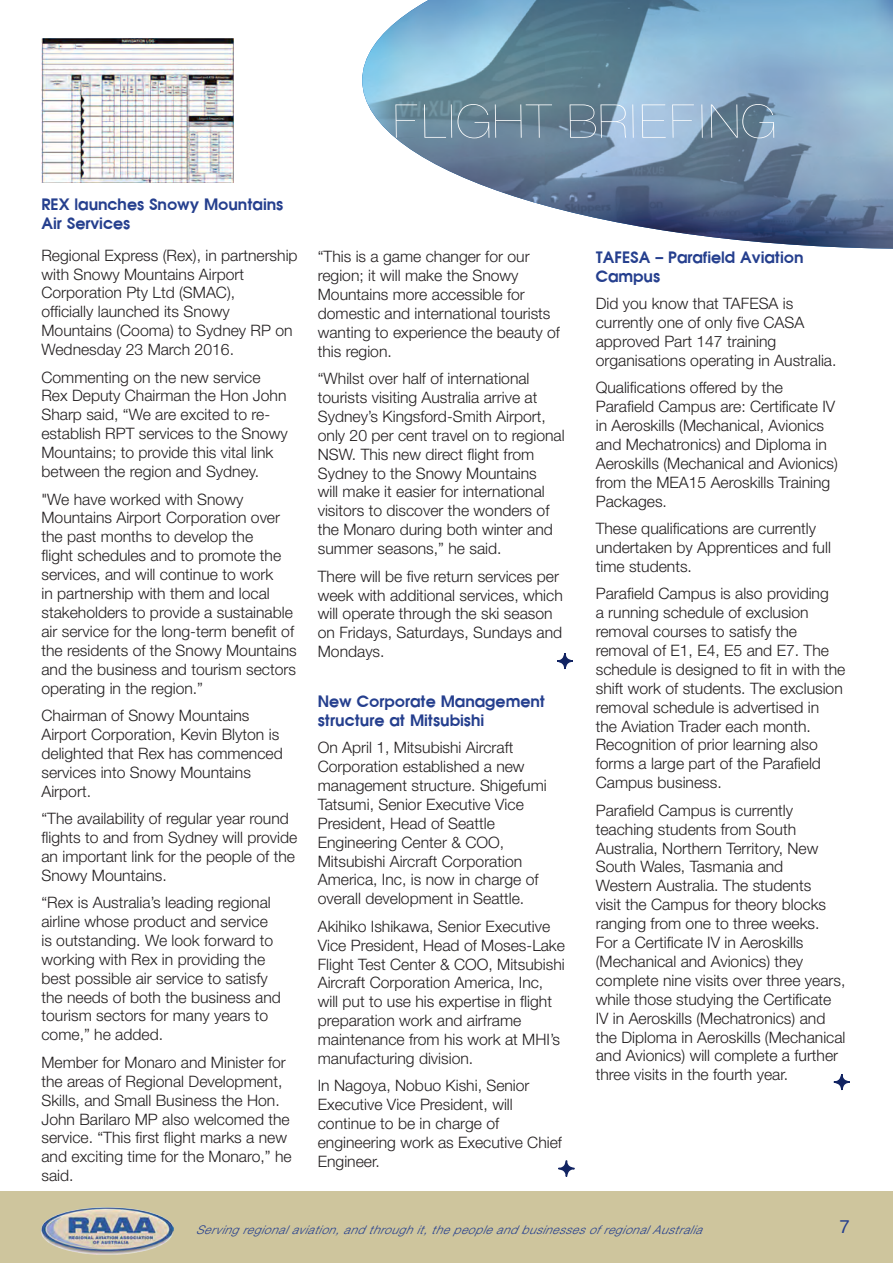
<style>
.page{position:relative;width:893px;height:1263px;background:#fff}
.page>*{position:absolute;margin:0;border:0;box-sizing:border-box;transform-origin:0 0}
.t1{font:italic 100 49.8px "Partridge Obl";letter-spacing:-.03em;color:#fff;scale:1.05 1}
.t2{font:18px "Partridge";color:#253f8e}
.t3{font:300 15.75px/18.9px "Helvetica Neue LT Std";color:#231f20}
.t4{font:700 15.75px/18.9px "Advance";color:#253f8e}
.t5{font:italic 300 12px "Helvetica Neue LT Std";color:#253f8e}
</style>
<div class="page">
<img style="left:362px;top:0;width:531px;height:249px">
<div style="left:0;top:1191px;width:893px;height:72px;background:#cec59d"></div>
<img style="left:41px;top:1208px;width:132px;height:47px">
<img style="left:42px;top:39px;width:192px;height:144px">
<svg style="left:834px;top:1074px;width:16px;height:16px"></svg>
<div style="left:833px;top:1073px;width:17px;height:18px;border:2px solid #112362;border-radius:50%"></div>
<svg style="left:557px;top:653px;width:16px;height:16px"></svg>
<div style="left:556px;top:652px;width:18px;height:18px;border:2px solid #112362;border-radius:50%"></div>
<svg style="left:558px;top:1160px;width:16px;height:16px"></svg>
<div style="left:558px;top:1160px;width:17px;height:17px;border:2px solid #112362;border-radius:50%"></div>
<p class="t1" style="left:391px;top:102px;width:369px">FLIGHT BRIEFING</p>
<p class="t4" style="left:41px;top:194px;width:243px">REX launches Snowy Mountains<br>Air Services</p>
<p class="t3" style="left:41px;top:245px;width:258px">Regional Express (Rex), in partnership with Snowy Mountains Airport<br>Corporation Pty Ltd (SMAC),<br>officially launched its Snowy<br>Mountains (Cooma) to Sydney RP on<br>Wednesday 23 March 2016.</p>
<p class="t3" style="left:41px;top:367px;width:248px">Commenting on the new service Rex Deputy Chairman the Hon John Sharp said, “We are excited to re&shy;establish RPT services to the Snowy Mountains; to provide this vital link between the region and Sydney.</p>
<p class="t3" style="left:41px;top:489px;width:257px">"We have worked with Snowy Mountains Airport Corporation over the past months to develop the<br>flight schedules and to promote the services, and will continue to work<br>in partnership with them and local stakeholders to provide a sustainable air service for the long-term benefit of the residents of the Snowy Mountains and the business and tourism sectors operating in the region.”</p>
<p class="t3" style="left:41px;top:705px;width:243px">Chairman of Snowy Mountains<br>Airport Corporation, Kevin Blyton is delighted that Rex has commenced services into Snowy Mountains<br>Airport.</p>
<p class="t3" style="left:41px;top:808px;width:257px">“The availability of regular year round flights to and from Sydney will provide an important link for the people of the Snowy Mountains.</p>
<p class="t3" style="left:41px;top:893px;width:241px">“Rex is Australia’s leading regional airline whose product and service is outstanding. We look forward to working with Rex in providing the best possible air service to satisfy the needs of both the business and tourism sectors for many years to come,” he added.</p>
<p class="t3" style="left:41px;top:1052px;width:252px">Member for Monaro and Minister for the areas of Regional Development,<br>Skills, and Small Business the Hon.<br>John Barilaro MP also welcomed the service. “This first flight marks a new and exciting time for the Monaro,” he said.</p>
<p class="t3" style="left:318px;top:247px;width:244px">“This is a game changer for our region; it will make the Snowy<br>Mountains more accessible for domestic and international tourists wanting to experience the beauty of this region.</p>
<p class="t3" style="left:318px;top:369px;width:248px">“Whilst over half of international tourists visiting Australia arrive at Sydney’s Kingsford-Smith Airport, only 20 per cent travel on to regional NSW. This new direct flight from Sydney to the Snowy Mountains<br>will make it easier for international visitors to discover the wonders of the Monaro during both winter and summer seasons,” he said.</p>
<p class="t3" style="left:318px;top:566px;width:247px">There will be five return services per week with additional services, which will operate through the ski season on Fridays, Saturdays, Sundays and<br>Mondays.</p>
<p class="t4" style="left:318px;top:691px;width:229px">New Corporate Management structure at Mitsubishi</p>
<p class="t3" style="left:318px;top:738px;width:231px">On April 1, Mitsubishi Aircraft<br>Corporation established a new management structure. Shigefumi<br>Tatsumi, Senior Executive Vice<br>President, Head of Seattle<br>Engineering Center &amp; COO,<br>Mitsubishi Aircraft Corporation<br>America, Inc, is now in charge of overall development in Seattle.</p>
<p class="t3" style="left:318px;top:916px;width:249px">Akihiko Ishikawa, Senior Executive Vice President, Head of Moses-Lake Flight Test Center &amp; COO, Mitsubishi Aircraft Corporation America, Inc, will put to use his expertise in flight preparation work and airframe maintenance from his work at MHI’s manufacturing division.</p>
<p class="t3" style="left:318px;top:1076px;width:246px">In Nagoya, Nobuo Kishi, Senior<br>Executive Vice President, will continue to be in charge of engineering work as Executive Chief<br>Engineer.</p>
<p class="t4" style="left:596px;top:247px;width:209px">TAFESA – Parafield Aviation<br>Campus</p>
<p class="t3" style="left:596px;top:294px;width:242px">Did you know that TAFESA is currently one of only five CASA approved Part 147 training organisations operating in Australia.</p>
<p class="t3" style="left:596px;top:378px;width:244px">Qualifications offered by the<br>Parafield Campus are: Certificate IV in Aeroskills (Mechanical, Avionics and Mechatronics) and Diploma in<br>Aeroskills (Mechanical and Avionics) from the MEA15 Aeroskills Training<br>Packages.</p>
<p class="t3" style="left:596px;top:519px;width:237px">These qualifications are currently undertaken by Apprentices and full time students.</p>
<p class="t3" style="left:596px;top:584px;width:251px">Parafield Campus is also providing<br>a running schedule of exclusion removal courses to satisfy the removal of E1, E4, E5 and E7. The schedule is designed to fit in with the shift work of students. The exclusion removal schedule is advertised in<br>the Aviation Trader each month.<br>Recognition of prior learning also forms a large part of the Parafield<br>Campus business.</p>
<p class="t3" style="left:596px;top:800px;width:251px">Parafield Campus is currently teaching students from South Australia, Northern Territory, New South Wales, Tasmania and<br>Western Australia. The students<br>visit the Campus for theory blocks ranging from one to three weeks.<br>For a Certificate IV in Aeroskills (Mechanical and Avionics) they complete nine visits over three years, while those studying the Certificate IV in Aeroskills (Mechatronics) and the Diploma in Aeroskills (Mechanical and Avionics) will complete a further three visits in the fourth year.</p>
<p class="t5" style="left:196px;top:1222px;width:514px">Servingregionalaviation,andthroughit,thepeopleandbusinessesofregionalAustralia</p>
<p class="t2" style="left:839px;top:1216px;width:12px">7</p>
</div>
